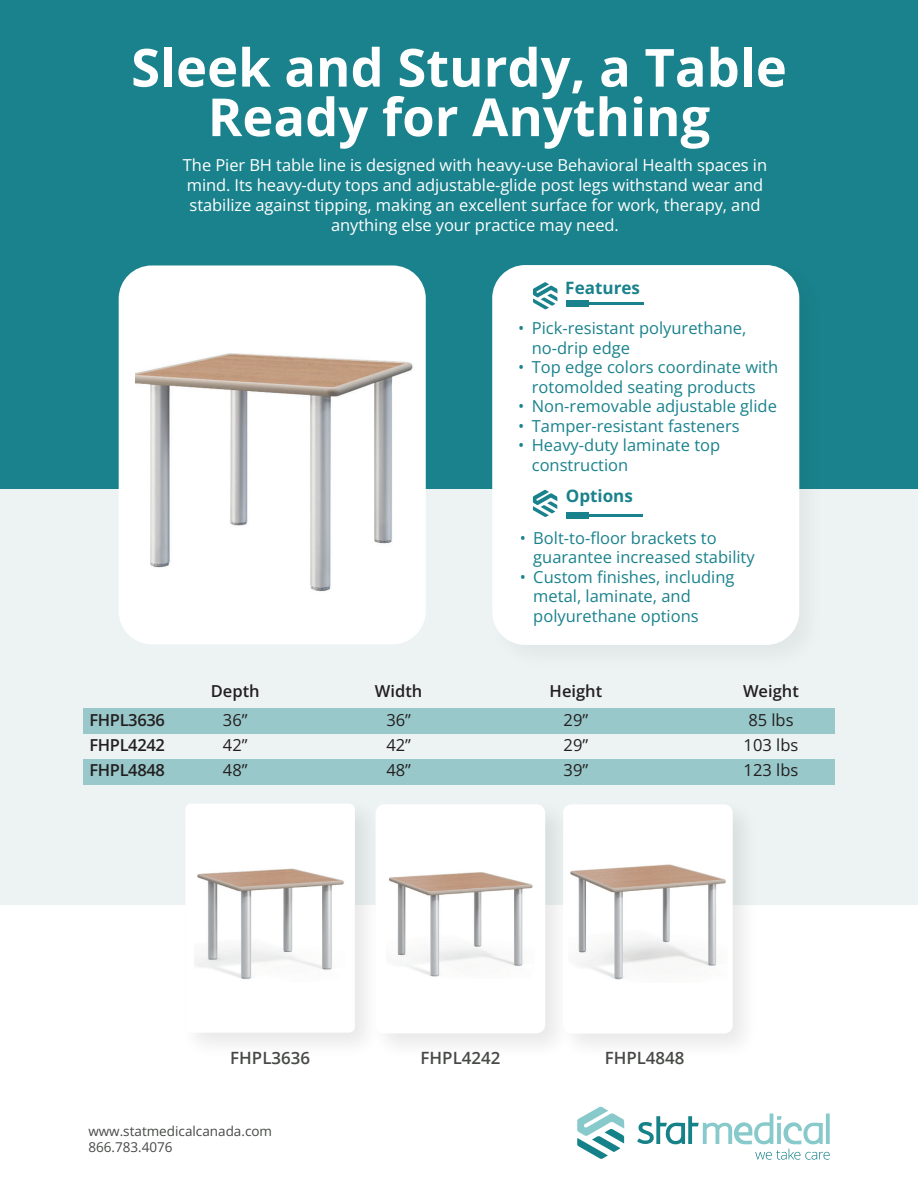
<style>
.page{position:relative;width:918px;height:1188px;background:#fff}
.page>*{position:absolute;margin:0;border:0;box-sizing:border-box;transform-origin:0 0}
.t1{font:700 52.5px/49.5px "Open Sans";color:#fff;text-align:center}
.t2{font:700 17.1px "Open Sans";color:#1a828c}
.t3{font:600 16.95px "Open Sans";color:#464946}
.t4{font:16.5px/19.5px "Open Sans";color:#1a828c}
.t5{font:16.5px/19.8px "Open Sans";letter-spacing:-.005em;color:#fff;text-align:center}
.t6{font:16.5px "Open Sans";color:#231f20}
.t7{font:600 16.5px "Open Sans";letter-spacing:-.02em;color:#231f20}
.t8{font:13.5px/16.2px "Open Sans";color:#464946}
.s1{font-size:13.5px}
</style>
<div class="page">
<div style="left:0;top:0;width:918px;height:491px;background:#1a828c"></div>
<div style="left:0;top:489px;width:918px;height:415px;background:#edf3f3"></div>
<div style="left:119px;top:265px;width:307px;height:379px;background:#fff;border-radius:33px"></div>
<div style="left:492px;top:265px;width:307px;height:380px;background:#fff;border-radius:33px"></div>
<svg style="left:533px;top:490px;width:24px;height:27px"></svg>
<div style="left:567px;top:513px;width:22px;height:6px;background:#1a828c"></div>
<hr style="left:567px;top:515px;width:76px;height:2px;background:#1a828c">
<svg style="left:577px;top:1107px;width:47px;height:52px"></svg>
<svg style="left:637px;top:1113px;width:193px;height:47px"></svg>
<svg style="left:533px;top:282px;width:25px;height:27px"></svg>
<div style="left:567px;top:301px;width:22px;height:6px;background:#1a828c"></div>
<hr style="left:567px;top:303px;width:76px;height:2px;background:#1a828c">
<div style="left:83px;top:709px;width:752px;height:25px;background:#99c8ca"></div>
<div style="left:83px;top:759px;width:752px;height:25px;background:#99c8ca"></div>
<img style="left:136px;top:353px;width:277px;height:239px">
<img style="left:173px;top:804px;width:190px;height:240px">
<div style="left:185px;top:804px;width:170px;height:229px;background:#fff;border-radius:6px"></div>
<div style="left:376px;top:804px;width:169px;height:229px;background:#fff;border-radius:9px"></div>
<div style="left:563px;top:804px;width:170px;height:230px;background:#fff;border-radius:8px"></div>
<img style="left:195px;top:868px;width:149px;height:112px">
<img style="left:388px;top:872px;width:145px;height:105px">
<img style="left:570px;top:864px;width:156px;height:116px">
<h1 class="t1" style="left:131px;top:42px;width:657px">Sleek and Sturdy, a Table<br>Ready for Anything</h1>
<p class="t5" style="left:183px;top:155px;width:586px">The Pier BH table line is designed with heavy-use Behavioral Health spaces in mind. Its heavy-duty tops and adjustable-glide post legs withstand wear and stabilize against tipping, making an excellent surface for work, therapy, and anything else your practice may need.</p>
<p class="t2" style="left:565px;top:275px;width:76px">Features</p>
<p class="t4" style="left:532px;top:318px;width:216px;text-indent:-13px">• Pick-resistant polyurethane, no-drip edge</p>
<p class="t4" style="left:518px;top:357px;width:261px;text-align:center">• Top edge colors coordinate with rotomolded seating products</p>
<p class="t4" style="left:518px;top:396px;width:260px">• Non-removable adjustable glide</p>
<p class="t4" style="left:518px;top:416px;width:223px">• Tamper-resistant fasteners</p>
<p class="t4" style="left:532px;top:435px;width:190px;text-indent:-13px">• Heavy-duty laminate top construction</p>
<p class="t2" style="left:566px;top:484px;width:69px">Options</p>
<p class="t4" style="left:533px;top:528px;width:223px;text-indent:-13px">• Bolt-to-floor brackets to guarantee increased stability</p>
<p class="t4" style="left:533px;top:567px;width:203px;text-indent:-13px">• Custom finishes, including metal, laminate, and polyurethane options</p>
<p class="t7" style="left:211px;top:679px;width:50px">Depth</p>
<p class="t7" style="left:375px;top:679px;width:49px">Width</p>
<p class="t7" style="left:550px;top:679px;width:54px">Height</p>
<p class="t7" style="left:743px;top:679px;width:57px">Weight</p>
<p class="t7" style="left:89px;top:708px;width:77px">FHPL3636</p>
<p class="t6" style="left:223px;top:708px;width:26px">36”</p>
<p class="t6" style="left:386px;top:708px;width:52px">36” <span class="s1">21”</span></p>
<p class="t6" style="left:564px;top:708px;width:26px">29”</p>
<p class="t6" style="left:748px;top:708px;width:47px">85 lbs</p>
<p class="t7" style="left:89px;top:734px;width:77px">FHPL4242</p>
<p class="t6" style="left:223px;top:734px;width:26px">42”</p>
<p class="t6" style="left:386px;top:734px;width:26px">42”</p>
<p class="t6" style="left:564px;top:734px;width:26px">29”</p>
<p class="t6" style="left:744px;top:734px;width:56px">103 lbs</p>
<p class="t7" style="left:89px;top:759px;width:77px">FHPL4848</p>
<p class="t6" style="left:223px;top:759px;width:26px">48”</p>
<p class="t6" style="left:386px;top:759px;width:26px">48”</p>
<p class="t6" style="left:564px;top:759px;width:26px">39”</p>
<p class="t6" style="left:744px;top:759px;width:56px">123 lbs</p>
<p class="t3" style="left:230px;top:1046px;width:81px">FHPL3636</p>
<p class="t3" style="left:421px;top:1046px;width:81px">FHPL4242</p>
<p class="t3" style="left:605px;top:1046px;width:81px">FHPL4848</p>
<p class="t8" style="left:88px;top:1123px;width:185px">www.statmedicalcanada.com<br>866.783.4076</p>
</div>
